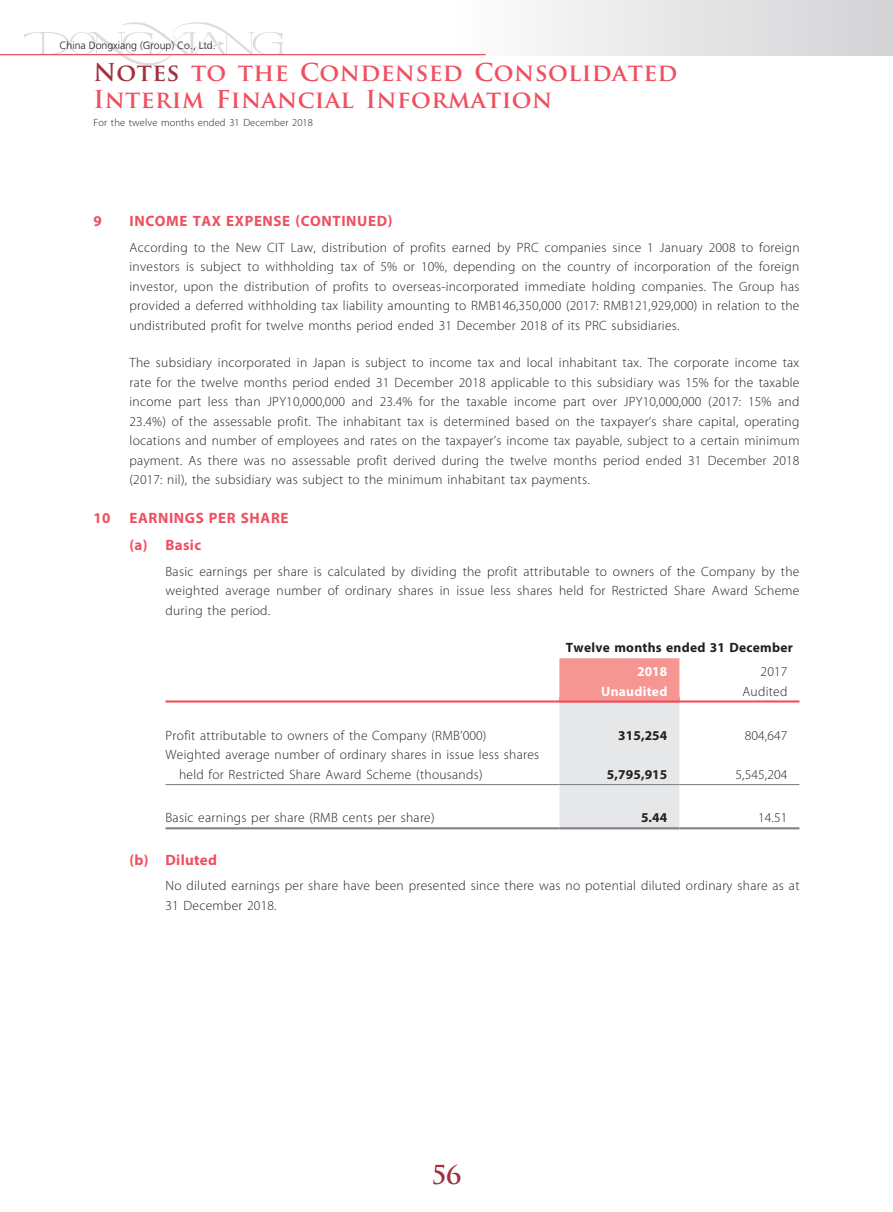
<style>
.page{position:relative;width:893px;height:1212px;background:#fff}
.page>*{position:absolute;margin:0;border:0;box-sizing:border-box;transform-origin:0 0}
.t1{font:700 25.5px "Trajan Pro";color:#9f303c}
.t2{font:700 24px/27px "Trajan Pro";letter-spacing:.015em;color:#ef5060}
.t3{font:700 15px/27px "Myriad Pro";letter-spacing:.04em;color:#ef5060}
.t4{font:700 15px "Myriad Pro";letter-spacing:.02em;color:#ef5060}
.t5{font:300 13.5px/19.5px "Myriad Pro";letter-spacing:.02em;color:#231f20;text-align:justify}
.t6{font:700 13.5px "Myriad Pro";letter-spacing:.02em;color:#231f20}
.t7{font:700 13.5px "Myriad Pro";letter-spacing:.02em;color:#fff}
.t8{font:300 10.5px "Myriad Pro";letter-spacing:.01em;color:#231f20}
.t9{font:300 10.5px "Frutiger LT Std";color:#231f20}
.s1{color:#9f303c}
</style>
<div class="page">
<div style="left:455px;top:0;width:438px;height:55px;background:linear-gradient(to right,#fdfdfd,#d2d3d5)"></div>
<svg style="left:24px;top:22px;width:260px;height:44px"></svg>
<hr style="left:0;top:54px;width:486px;height:1px;background:#ef5060">
<svg style="left:559px;top:658px;width:120px;height:169px;background:#ead2d3"></svg>
<hr style="left:166px;top:700px;width:393px;height:2px;background:#ef5060">
<hr style="left:559px;top:700px;width:120px;height:2px;background:#ef5060">
<hr style="left:679px;top:700px;width:120px;height:2px;background:#ef5060">
<hr style="left:166px;top:784px;width:393px;height:1px;background:#808285">
<hr style="left:559px;top:784px;width:120px;height:1px;background:#808285">
<hr style="left:679px;top:784px;width:120px;height:1px;background:#808285">
<hr style="left:166px;top:827px;width:393px;height:2px;background:#808285">
<hr style="left:559px;top:827px;width:120px;height:2px;background:#808285">
<hr style="left:679px;top:827px;width:120px;height:2px;background:#808285">
<p class="t9" style="left:60px;top:39px;width:158px">China Dongxiang (Group) Co., Ltd.</p>
<h2 class="t2" style="left:94px;top:59px;width:585px"><span class="s1">Notes</span> to the Condensed Consolidated<br>Interim Financial Information</h2>
<p class="t8" style="left:94px;top:117px;width:221px">For the twelve months ended 31 December 2018</p>
<p class="t3" style="left:94px;top:207px;width:10px">9</p>
<p class="t3" style="left:130px;top:207px;width:264px">INCOME TAX EXPENSE (CONTINUED)</p>
<p class="t5" style="left:130px;top:237px;width:671px">According to the New CIT Law, distribution of profits earned by PRC companies since 1 January 2008 to foreign investors is subject to withholding tax of 5% or 10%, depending on the country of incorporation of the foreign investor, upon the distribution of profits to overseas-incorporated immediate holding companies. The Group has provided a deferred withholding tax liability amounting to RMB146,350,000 (2017: RMB121,929,000) in relation to the undistributed profit for twelve months period ended 31 December 2018 of its PRC subsidiaries.</p>
<p class="t5" style="left:130px;top:353px;width:671px">The subsidiary incorporated in Japan is subject to income tax and local inhabitant tax. The corporate income tax rate for the twelve months period ended 31 December 2018 applicable to this subsidiary was 15% for the taxable income part less than JPY10,000,000 and 23.4% for the taxable income part over JPY10,000,000 (2017: 15% and 23.4%) of the assessable profit. The inhabitant tax is determined based on the taxpayer’s share capital, operating locations and number of employees and rates on the taxpayer’s income tax payable, subject to a certain minimum payment. As there was no assessable profit derived during the twelve months period ended 31 December 2018 (2017: nil), the subsidiary was subject to the minimum inhabitant tax payments.</p>
<p class="t3" style="left:94px;top:504px;width:18px">10</p>
<p class="t3" style="left:130px;top:504px;width:160px">EARNINGS PER SHARE (a) Basic</p>
<p class="t5" style="left:166px;top:561px;width:635px">Basic earnings per share is calculated by dividing the profit attributable to owners of the Company by the weighted average number of ordinary shares in issue less shares held for Restricted Share Award Scheme during the period.</p>
<p class="t6" style="left:566px;top:639px;width:228px">Twelve months ended 31 December</p>
<p class="t7" style="left:637px;top:663px;width:32px">2018</p>
<p class="t5" style="left:761px;top:662px;width:28px">2017</p>
<p class="t7" style="left:601px;top:682px;width:68px">Unaudited</p>
<p class="t5" style="left:742px;top:681px;width:46px">Audited</p>
<p class="t5" style="left:166px;top:726px;width:322px">Profit attributable to owners of the Company (RMB’000)</p>
<p class="t6" style="left:618px;top:726px;width:51px">315,254</p>
<p class="t5" style="left:745px;top:726px;width:44px">804,647</p>
<p class="t5" style="left:179px;top:745px;width:362px;text-indent:-14px">Weighted average number of ordinary shares in issue less shares held for Restricted Share Award Scheme (thousands)</p>
<p class="t6" style="left:607px;top:765px;width:62px">5,795,915</p>
<p class="t5" style="left:735px;top:765px;width:54px">5,545,204</p>
<p class="t5" style="left:166px;top:808px;width:271px">Basic earnings per share (RMB cents per share)</p>
<p class="t6" style="left:641px;top:809px;width:28px">5.44</p>
<p class="t5" style="left:758px;top:808px;width:31px">14.51</p>
<p class="t4" style="left:130px;top:850px;width:89px">(b) Diluted</p>
<p class="t5" style="left:166px;top:876px;width:635px">No diluted earnings per share have been presented since there was no potential diluted ordinary share as at<br>31 December 2018.</p>
<h1 class="t1" style="left:432px;top:1159px;width:31px">56</h1>
</div>
